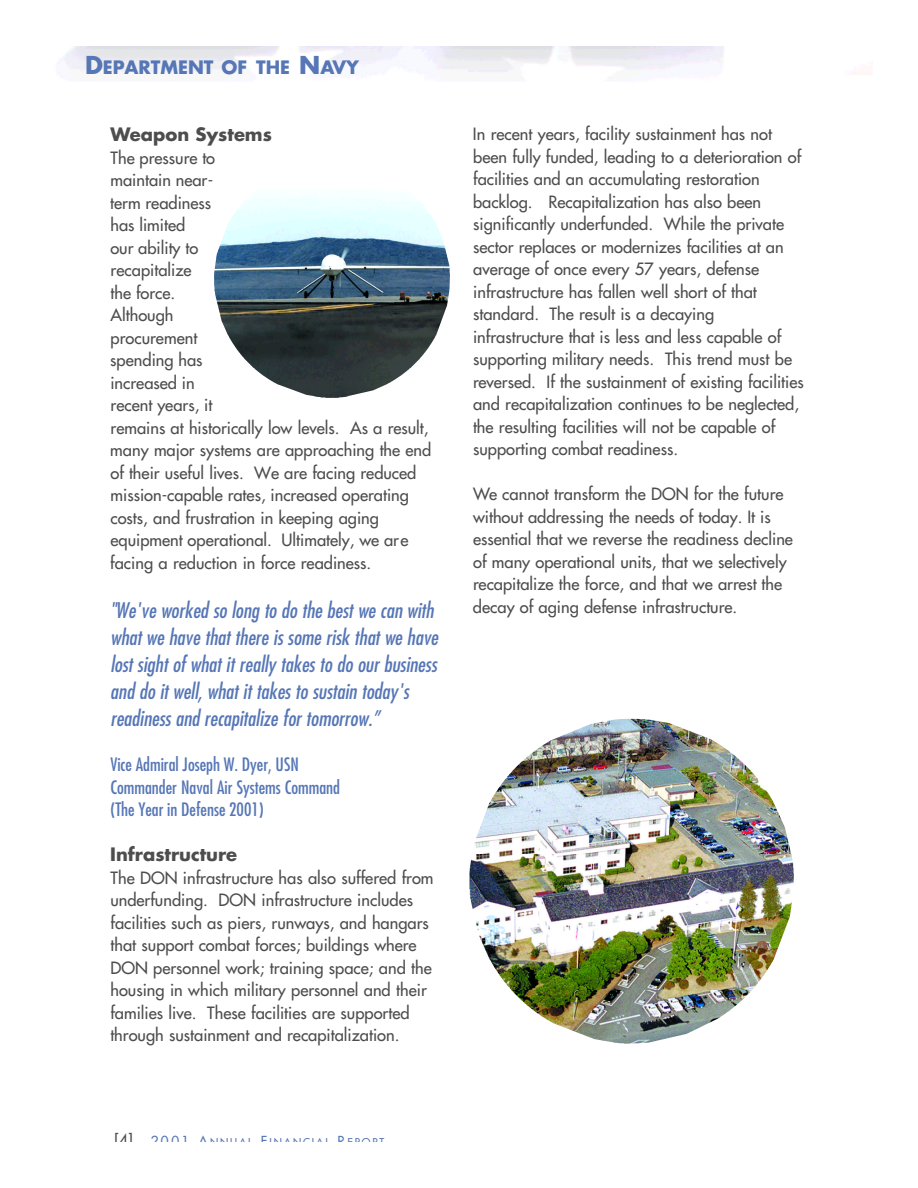
<style>
.page{position:relative;width:918px;height:1188px;background:#fff}
.page>*{position:absolute;margin:0;border:0;box-sizing:border-box;transform-origin:0 0}
.t1{font:italic condensed 21px/27px "Futura";color:#5676b6}
.t2{font:condensed 18px/22.5px "Futura";color:#5676b6}
.t3{font:700 18px "Futura";color:#4d4d4d}
.t4{font:700 18px "Futura";color:#5676b6}
.t5{font:16.5px/22.5px "Futura";color:#4d4d4d}
.t6{font:10.5px "Futura";color:#5676b6}
.s1{font-size:24px}
.s2{font-size:15px;color:#4d4d4d}
.s3{font-size:13.5px}
</style>
<div class="page">
<img style="left:214px;top:190px;width:236px;height:208px">
<img style="left:470px;top:719px;width:324px;height:325px">
<p class="t4" style="left:85px;top:59px;width:275px"><span class="s1">D</span>EPARTMENT OF THE <span class="s1">N</span>AVY</p>
<p class="t3" style="left:111px;top:126px;width:163px">Weapon Systems</p>
<p class="t5" style="left:110px;top:147px;width:323px">The pressure to<br>maintain near-<br>term readiness<br>has limited<br>our ability to<br>recapitalize<br>the force.<br>Although<br>procurement<br>spending has<br>increased in<br>recent years, it<br>remains at historically low levels. As a result, many major systems are approaching the end of their useful lives. We are facing reduced mission-capable rates, increased operating costs, and frustration in keeping aging equipment operational. Ultimately, we are facing a reduction in force readiness.</p>
<p class="t1" style="left:110px;top:598px;width:329px">"We've worked so long to do the best we can with what we have that there is some risk that we have lost sight of what it really takes to do our business and do it well, what it takes to sustain today's readiness and recapitalize for tomorrow.”</p>
<p class="t2" style="left:110px;top:755px;width:231px">Vice Admiral Joseph W. Dyer, USN<br>Commander Naval Air Systems Command (The Year in Defense 2001)</p>
<p class="t3" style="left:110px;top:846px;width:129px">Infrastructure</p>
<p class="t5" style="left:110px;top:867px;width:325px">The DON infrastructure has also suffered from underfunding. DON infrastructure includes facilities such as piers, runways, and hangars that support combat forces; buildings where DON personnel work; training space; and the housing in which military personnel and their families live. These facilities are supported through sustainment and recapitalization.</p>
<p class="t5" style="left:473px;top:124px;width:332px">In recent years, facility sustainment has not been fully funded, leading to a deterioration of facilities and an accumulating restoration backlog. Recapitalization has also been significantly underfunded. While the private sector replaces or modernizes facilities at an average of once every 57 years, defense infrastructure has fallen well short of that standard. The result is a decaying infrastructure that is less and less capable of supporting military needs. This trend must be reversed. If the sustainment of existing facilities and recapitalization continues to be neglected, the resulting facilities will not be capable of supporting combat readiness.</p>
<p class="t5" style="left:473px;top:484px;width:322px">We cannot transform the DON for the future without addressing the needs of today. It is essential that we reverse the readiness decline of many operational units, that we selectively recapitalize the force, and that we arrest the decay of aging defense infrastructure.</p>
<p class="t6" style="left:115px;top:1137px;width:271px"><span class="s2">[4]</span> <span class="s3">2001 A</span>N N U A L <span class="s3">F</span>I N A N C I A L <span class="s3">R</span>E P O RT</p>
</div>
